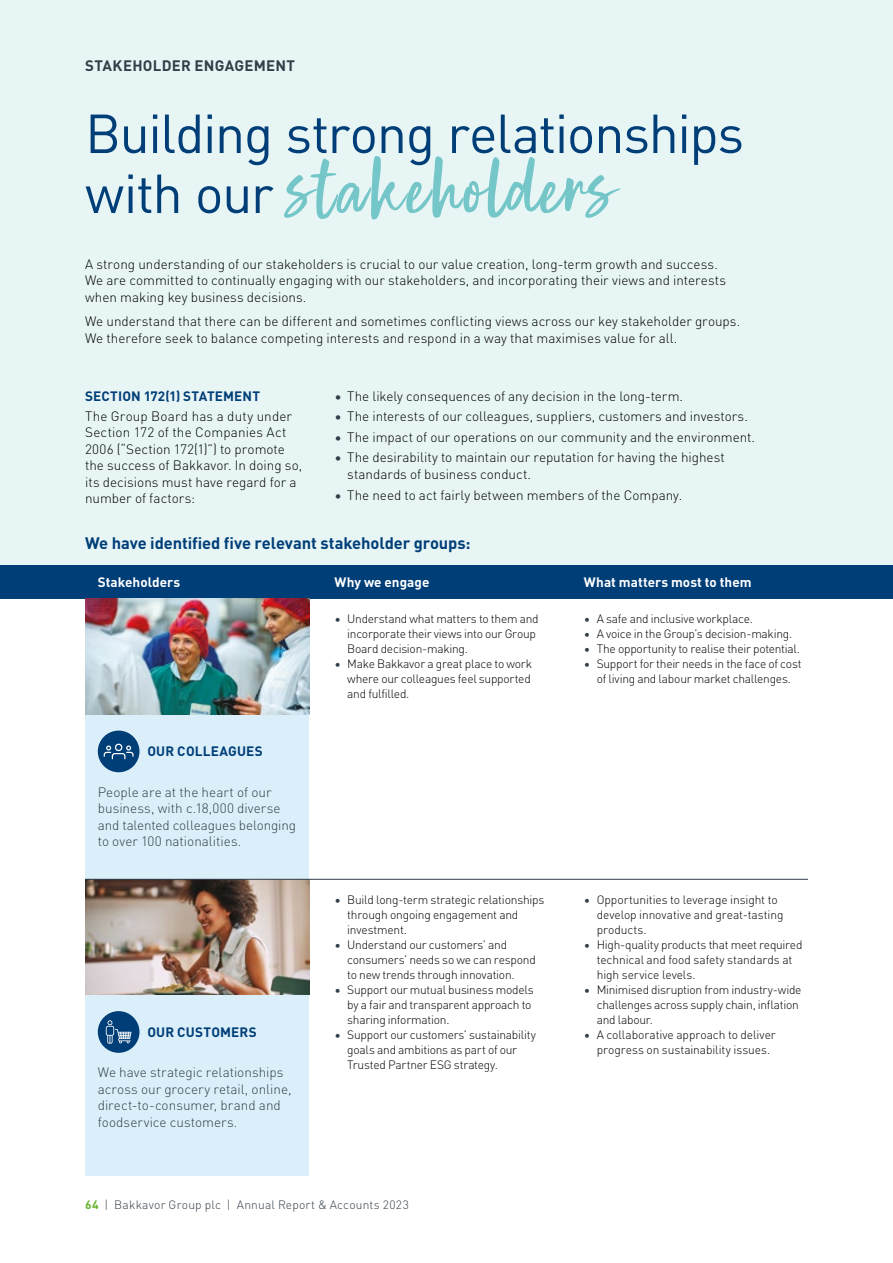
<style>
.page{position:relative;width:893px;height:1263px;background:#fff}
.page>*{position:absolute;margin:0;border:0;box-sizing:border-box;transform-origin:0 0}
.t1{font:54px "DIN Pro";letter-spacing:-.03em;color:#003e78}
.t2{font:54px "Good Slient Night";letter-spacing:.05em;color:#74c6c8}
.t3{font:700 16.5px "DIN Pro";letter-spacing:-.01em;color:#003e78}
.t4{font:700 15px "DIN Pro";letter-spacing:.015em;color:#323e48}
.t5{font:300 13.5px/16.5px "DIN Pro";color:#000}
.t6{font:300 13.5px/16.5px "DIN Pro";color:#323e48}
.t7{font:700 13.5px "DIN Pro";letter-spacing:.01em;color:#003e78}
.t8{font:700 13.5px "DIN Pro";letter-spacing:.005em;color:#fff}
.t9{font:300 12px/15px "DIN Pro";letter-spacing:-.02em;color:#000}
.t10{font:300 12px "DIN Pro";letter-spacing:.015em;color:#323e48}
.s1{font-family:"DIN Pro";color:#003e78}
.s2{color:#323e48}
.s3{font-weight:700;color:#65b32e}
</style>
<div class="page">
<div style="left:85px;top:598px;width:224px;height:578px;background:#daeffa"></div>
<div style="left:0;top:0;width:893px;height:598px;background:#e8f5f5"></div>
<div style="left:0;top:565px;width:893px;height:33px;background:#003e78"></div>
<img style="left:85px;top:880px;width:224px;height:115px">
<img style="left:85px;top:598px;width:224px;height:116px">
<div style="left:98px;top:731px;width:41px;height:41px;background:#003e78;border-radius:50%"></div>
<svg style="left:104px;top:744px;width:30px;height:15px"></svg>
<div style="left:98px;top:1011px;width:41px;height:42px;background:#003e78;border-radius:50%"></div>
<svg style="left:106px;top:1020px;width:25px;height:23px"></svg>
<hr style="left:85px;top:879px;width:723px;height:1px;background:#323e48">
<p class="t4" style="left:85px;top:53px;width:211px">STAKEHOLDER ENGAGEMENT</p>
<h1 class="t1" style="left:85px;top:92px;width:661px">Building strong relationships</h1>
<h1 class="t2" style="left:85px;top:163px;width:532px"><span class="s1">with our</span> stakeholders</h1>
<p class="t5" style="left:85px;top:255px;width:643px">A strong understanding of our stakeholders is crucial to our value creation, long-term growth and success.<br>We are committed to continually engaging with our stakeholders, and incorporating their views and interests when making key business decisions.</p>
<p class="t5" style="left:85px;top:312px;width:657px">We understand that there can be different and sometimes conflicting views across our key stakeholder groups.<br>We therefore seek to balance competing interests and respond in a way that maximises value for all.</p>
<p class="t7" style="left:85px;top:385px;width:176px">SECTION 172(1) STATEMENT</p>
<p class="t5" style="left:85px;top:407px;width:219px">The Group Board has a duty under<br>Section 172 of the Companies Act<br>2006 (“Section 172(1)”) to promote the success of Bakkavor. In doing so, its decisions must have regard for a number of factors:</p>
<p class="t5" style="left:334px;top:387px;width:350px"><span class="s2">•</span> The likely consequences of any decision in the long-term.</p>
<p class="t5" style="left:334px;top:407px;width:415px"><span class="s2">•</span> The interests of our colleagues, suppliers, customers and investors.</p>
<p class="t5" style="left:334px;top:428px;width:422px"><span class="s2">•</span> The impact of our operations on our community and the environment.</p>
<p class="t5" style="left:347px;top:448px;width:379px;text-indent:-13px"><span class="s2">•</span> The desirability to maintain our reputation for having the highest standards of business conduct.</p>
<p class="t5" style="left:334px;top:486px;width:349px"><span class="s2">•</span> The need to act fairly between members of the Company.</p>
<h2 class="t3" style="left:85px;top:530px;width:387px">We have identified five relevant stakeholder groups:</h2>
<p class="t8" style="left:98px;top:571px;width:84px">Stakeholders</p>
<p class="t8" style="left:334px;top:571px;width:96px">Why we engage</p>
<p class="t8" style="left:584px;top:571px;width:169px">What matters most to them</p>
<p class="t7" style="left:147px;top:741px;width:117px">OUR COLLEAGUES</p>
<p class="t6" style="left:98px;top:783px;width:200px">People are at the heart of our business, with c.18,000 diverse and talented colleagues belonging to over 100 nationalities.</p>
<p class="t7" style="left:147px;top:1021px;width:111px">OUR CUSTOMERS</p>
<p class="t6" style="left:98px;top:1063px;width:195px">We have strategic relationships across our grocery retail, online, direct-to-consumer, brand and foodservice customers.</p>
<p class="t9" style="left:347px;top:611px;width:193px;text-indent:-13px"><span class="s2">•</span> Understand what matters to them and incorporate their views into our Group<br>Board decision-making.</p>
<p class="t9" style="left:347px;top:656px;width:186px;text-align:justify;text-indent:-13px"><span class="s2">•</span> Make Bakkavor a great place to work where our colleagues feel supported and fulfilled.</p>
<p class="t9" style="left:347px;top:891px;width:199px;text-indent:-13px"><span class="s2">•</span> Build long-term strategic relationships through ongoing engagement and investment.</p>
<p class="t9" style="left:347px;top:936px;width:190px;text-indent:-13px"><span class="s2">•</span> Understand our customers’ and consumers’ needs so we can respond to new trends through innovation.</p>
<p class="t9" style="left:347px;top:981px;width:188px;text-indent:-13px"><span class="s2">•</span> Support our mutual business models by a fair and transparent approach to sharing information.</p>
<p class="t9" style="left:347px;top:1026px;width:190px;text-indent:-13px"><span class="s2">•</span> Support our customers’ sustainability goals and ambitions as part of our<br>Trusted Partner ESG strategy.</p>
<p class="t10" style="left:85px;top:1196px;width:325px"><span class="s3">64</span> | Bakkavor Group plc | Annual Report &amp; Accounts 2023</p>
<p class="t9" style="left:584px;top:611px;width:170px"><span class="s2">•</span> A safe and inclusive workplace.</p>
<p class="t9" style="left:584px;top:626px;width:210px"><span class="s2">•</span> A voice in the Group’s decision-making.</p>
<p class="t9" style="left:584px;top:641px;width:217px"><span class="s2">•</span> The opportunity to realise their potential.</p>
<p class="t9" style="left:584px;top:656px;width:219px;text-align:center"><span class="s2">•</span> Support for their needs in the face of cost of living and labour market challenges.</p>
<p class="t9" style="left:597px;top:891px;width:188px;text-indent:-13px"><span class="s2">•</span> Opportunities to leverage insight to develop innovative and great-tasting products.</p>
<p class="t9" style="left:597px;top:936px;width:207px;text-indent:-13px"><span class="s2">•</span> High-quality products that meet required technical and food safety standards at high service levels.</p>
<p class="t9" style="left:597px;top:981px;width:206px;text-indent:-13px"><span class="s2">•</span> Minimised disruption from industry-wide challenges across supply chain, inflation and labour.</p>
<p class="t9" style="left:597px;top:1026px;width:180px;text-indent:-13px"><span class="s2">•</span> A collaborative approach to deliver progress on sustainability issues.</p>
</div>
